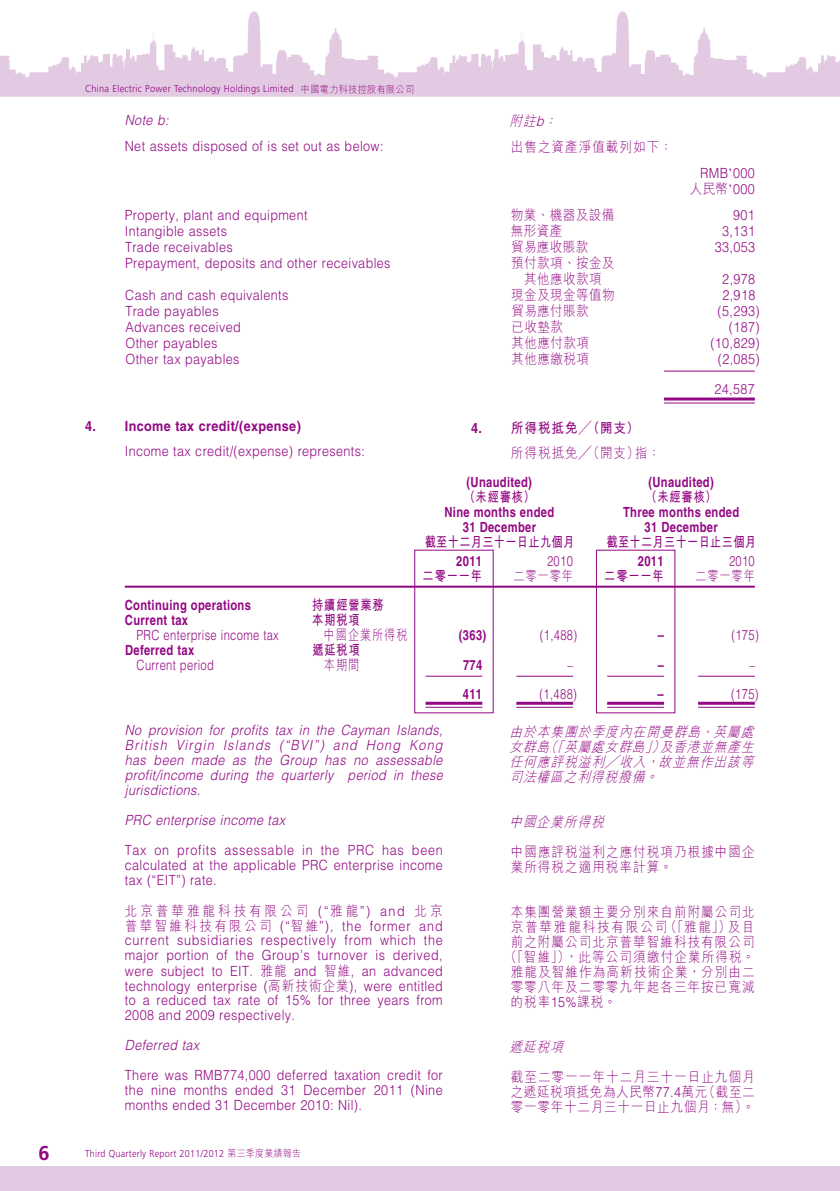
<style>
.page{position:relative;width:840px;height:1191px;background:#fff}
.page>*{position:absolute;margin:0;border:0;box-sizing:border-box;transform-origin:0 0}
.t1{font:700 20px "Frutiger LT Std";color:#930883}
.t2{font:300 14px/14.8px "Helvetica LT Std";letter-spacing:.03em;color:#930883;text-align:justify;scale:.9 1}
.t3{font:300 14px/15px "M Hei HK";letter-spacing:.08em;color:#930883;scale:.9 1}
.t4{font:italic 300 14px/15px "Helvetica LT Std";letter-spacing:.03em;color:#930883;text-align:justify;scale:.9 1}
.t5{font:700 14px "Helvetica LT Std";letter-spacing:.03em;color:#930883;scale:.8 1}
.t6{font:italic 300 14px/15px "M Hei HK";color:#930883;text-align:justify;scale:.9 1}
.t7{font:300 14px "Helvetica LT Std";letter-spacing:.03em;color:#930883;scale:.8 1}
.t8{font:700 14px "M Hei HK";letter-spacing:.08em;color:#930883;scale:.8 1}
.t9{font:700 14px "Helvetica LT Std";letter-spacing:.03em;color:#930883;scale:.9 1}
.t10{font:700 14px "M Hei HK";letter-spacing:.03em;color:#930883;scale:.8 1}
.t11{font:300 14px "M Hei HK";letter-spacing:.23em;color:#930883;scale:.9 1}
.t12{font:300 14px/16px "M Hei HK";letter-spacing:.03em;color:#930883;text-align:center;scale:.9 1}
.t13{font:300 14px "M Hei HK";letter-spacing:.08em;color:#930883;scale:.8 1}
.t14{font:300 14px "M Hei HK";letter-spacing:.145em;color:#930883;scale:.9 1}
.t15{font:300 10px "Frutiger LT Std";letter-spacing:.03em;color:#930883;scale:.92 1}
.t16{font:300 10px "Frutiger LT Std";letter-spacing:.03em;color:#930883;scale:.9 1}
.s1{font-family:"M Hei HK"}
.s2{font-style:italic}
.s3{font-family:"Helvetica LT Std";font-style:italic}
.s4{font-family:"Times LT Std";font-weight:400}
.s5{font-family:"Helvetica LT Std"}
.s6{font-family:"Helvetica LT Std";font-weight:700}
.s7{font-weight:700}
</style>
<div class="page">
<svg style="left:0;top:11px;width:839px;height:86px"></svg>
<div style="left:0;top:1166px;width:839px;height:25px;background:#e2cae2"></div>
<svg style="left:839px;top:1166px;width:1px;height:25px"></svg>
<hr style="left:663px;top:370px;width:91px;height:1px;background:#930883">
<hr style="left:663px;top:397px;width:91px;height:3px;background:#930883">
<hr style="left:663px;top:402px;width:91px;height:1px;background:#930883">
<div style="left:414px;top:549px;width:79px;height:164px;border:1px solid #930883"></div>
<div style="left:595px;top:549px;width:80px;height:164px;border:1px solid #930883"></div>
<hr style="left:125px;top:585px;width:629px;height:2px;background:#930883">
<hr style="left:425px;top:675px;width:57px;height:1px;background:#930883">
<hr style="left:516px;top:675px;width:57px;height:1px;background:#930883">
<hr style="left:607px;top:675px;width:56px;height:1px;background:#930883">
<hr style="left:697px;top:675px;width:57px;height:1px;background:#930883">
<hr style="left:425px;top:702px;width:57px;height:3px;background:#930883">
<hr style="left:425px;top:707px;width:57px;height:1px;background:#930883">
<hr style="left:516px;top:702px;width:56px;height:3px;background:#930883">
<hr style="left:516px;top:707px;width:56px;height:1px;background:#930883">
<hr style="left:606px;top:702px;width:57px;height:3px;background:#930883">
<hr style="left:606px;top:707px;width:57px;height:1px;background:#930883">
<hr style="left:697px;top:702px;width:57px;height:3px;background:#930883">
<hr style="left:697px;top:707px;width:57px;height:1px;background:#930883">
<p class="t15" style="left:85px;top:83px;width:359px">China Electric Power Technology Holdings Limited <span class="s1">中國電力科技控股有限公司</span></p>
<p class="t4" style="left:125px;top:113px;width:50px">Note b:</p>
<p class="t2" style="left:125px;top:139px;width:289px">Net assets disposed of is set out as below:</p>
<p class="t3" style="left:509px;top:107px;width:182px;line-height:26px"><span class="s2">附註</span><span class="s3">b</span><span class="s2">：<br></span>出售之資產淨值載列如下：</p>
<p class="t2" style="left:699px;top:165px;width:62px">RMB<span class="s4">’</span>000</p>
<p class="t3" style="left:689px;top:181px;width:74px">人民幣<span class="s4">’</span><span class="s5">000</span></p>
<p class="t2" style="left:125px;top:207px;width:204px">Property, plant and equipment</p>
<p class="t3" style="left:510px;top:207px;width:116px">物業、機器及設備</p>
<p class="t2" style="left:732px;top:207px;width:26px">901</p>
<p class="t2" style="left:125px;top:223px;width:115px">Intangible assets</p>
<p class="t3" style="left:510px;top:223px;width:59px">無形資產</p>
<p class="t2" style="left:721px;top:223px;width:38px">3,131</p>
<p class="t2" style="left:125px;top:239px;width:121px">Trade receivables</p>
<p class="t3" style="left:510px;top:239px;width:87px">貿易應收賬款</p>
<p class="t2" style="left:714px;top:239px;width:46px">33,053</p>
<p class="t2" style="left:125px;top:255px;width:296px">Prepayment, deposits and other receivables</p>
<p class="t12" style="left:511px;top:254px;width:116px">預付款項、按金及其他應收款項</p>
<p class="t2" style="left:722px;top:271px;width:38px">2,978</p>
<p class="t2" style="left:125px;top:287px;width:182px">Cash and cash equivalents</p>
<p class="t12" style="left:511px;top:286px;width:116px">現金及現金等值物</p>
<p class="t2" style="left:722px;top:287px;width:38px">2,918</p>
<p class="t2" style="left:125px;top:303px;width:105px">Trade payables</p>
<p class="t3" style="left:511px;top:303px;width:87px">貿易應付賬款</p>
<p class="t2" style="left:717px;top:303px;width:48px">(5,293)</p>
<p class="t2" style="left:125px;top:319px;width:130px">Advances received</p>
<p class="t3" style="left:511px;top:319px;width:59px">已收墊款</p>
<p class="t2" style="left:728px;top:319px;width:36px">(187)</p>
<p class="t2" style="left:125px;top:335px;width:103px">Other payables</p>
<p class="t3" style="left:511px;top:335px;width:87px">其他應付款項</p>
<p class="t2" style="left:710px;top:335px;width:56px">(10,829)</p>
<p class="t2" style="left:125px;top:351px;width:128px">Other tax payables</p>
<p class="t3" style="left:511px;top:351px;width:87px">其他應繳稅項</p>
<p class="t2" style="left:714px;top:344px;width:52px;line-height:30px">(2,085)<br>24,587</p>
<p class="t9" style="left:85px;top:418px;width:241px">4. Income tax credit/(expense)</p>
<p class="t2" style="left:125px;top:444px;width:268px">Income tax credit/(expense) represents:</p>
<p class="t5" style="left:466px;top:473px;width:83px">(Unaudited)</p>
<p class="t5" style="left:648px;top:473px;width:83px">(Unaudited)</p>
<p class="t8" style="left:464px;top:487px;width:90px">（未經審核）</p>
<p class="t8" style="left:645px;top:487px;width:90px">（未經審核）</p>
<p class="t5" style="left:444px;top:503px;width:138px">Nine months ended</p>
<p class="t5" style="left:622px;top:503px;width:147px">Three months ended</p>
<p class="t5" style="left:462px;top:518px;width:93px">31 December</p>
<p class="t5" style="left:644px;top:518px;width:93px">31 December</p>
<p class="t10" style="left:424px;top:532px;width:188px">截至十二月三十一日止九個月</p>
<p class="t10" style="left:606px;top:532px;width:188px">截至十二月三十一日止三個月</p>
<p class="t5" style="left:456px;top:552px;width:34px">2011</p>
<p class="t7" style="left:546px;top:552px;width:34px">2010</p>
<p class="t5" style="left:637px;top:552px;width:34px">2011</p>
<p class="t7" style="left:728px;top:552px;width:34px">2010</p>
<p class="t8" style="left:422px;top:566px;width:76px">二零一一年</p>
<p class="t13" style="left:513px;top:566px;width:76px">二零一零年</p>
<p class="t8" style="left:604px;top:566px;width:76px">二零一一年</p>
<p class="t13" style="left:695px;top:566px;width:76px">二零一零年</p>
<p class="t5" style="left:125px;top:596px;width:159px">Continuing operations</p>
<p class="t8" style="left:312px;top:595px;width:91px">持續經營業務</p>
<p class="t5" style="left:125px;top:611px;width:80px">Current tax</p>
<p class="t8" style="left:312px;top:610px;width:61px">本期稅項</p>
<p class="t7" style="left:136px;top:626px;width:179px">PRC enterprise income tax</p>
<p class="t13" style="left:323px;top:625px;width:106px">中國企業所得稅</p>
<p class="t5" style="left:458px;top:626px;width:36px">(363)</p>
<p class="t7" style="left:539px;top:626px;width:48px">(1,488)</p>
<p class="t5" style="left:657px;top:626px;width:9px">–</p>
<p class="t7" style="left:731px;top:626px;width:36px">(175)</p>
<p class="t5" style="left:125px;top:641px;width:88px">Deferred tax</p>
<p class="t8" style="left:312px;top:640px;width:61px">遞延稅項</p>
<p class="t7" style="left:136px;top:656px;width:98px">Current period</p>
<p class="t13" style="left:324px;top:655px;width:46px">本期間</p>
<p class="t5" style="left:463px;top:656px;width:26px">774</p>
<p class="t7" style="left:567px;top:656px;width:8px">–</p>
<p class="t5" style="left:657px;top:656px;width:9px">–</p>
<p class="t7" style="left:749px;top:656px;width:8px">–</p>
<p class="t5" style="left:462px;top:685px;width:26px">411</p>
<p class="t7" style="left:539px;top:685px;width:48px">(1,488)</p>
<p class="t5" style="left:657px;top:685px;width:9px">–</p>
<p class="t7" style="left:730px;top:685px;width:36px">(175)</p>
<p class="t4" style="left:125px;top:723px;width:354px">No provision for profits tax in the Cayman Islands, British Virgin Islands (“BVI”) and Hong Kong has been made as the Group has no assessable profit/income during the quarterly period in these jurisdictions.</p>
<p class="t4" style="left:125px;top:813px;width:179px">PRC enterprise income tax</p>
<p class="t2" style="left:125px;top:842px;width:354px">Tax on profits assessable in the PRC has been calculated at the applicable PRC enterprise income tax (“EIT”) rate.</p>
<p class="t11" style="left:125px;top:901px;width:354px">北京普華雅龍科技有限公司 <span class="s5">(“</span>雅龍<span class="s5">”) and</span> 北京</p>
<p class="t2" style="left:125px;top:918px;width:354px"><span class="s1">普華智維科技有限公司</span> (“<span class="s1">智維</span>”), the former and current subsidiaries respectively from which the major portion of the Group’s turnover is derived, were subject to EIT. <span class="s1">雅龍 and 智維</span>, an advanced technology enterprise (<span class="s1">高新技術企業</span>), were entitled to a reduced tax rate of 15% for three years from 2008 and 2009 respectively.</p>
<p class="t4" style="left:125px;top:1037px;width:84px">Deferred tax</p>
<p class="t2" style="left:125px;top:1067px;width:354px">There was RMB774,000 deferred taxation credit for the nine months ended 31 December 2011 (Nine months ended 31 December 2010: Nil).</p>
<p class="t3" style="left:510px;top:415px;width:168px;line-height:25px;text-indent:-40px"><span class="s6">4.</span> <span class="s7">所得稅抵免╱（開支）<br></span>所得稅抵免╱（開支）指：</p>
<p class="t6" style="left:509px;top:724px;width:278px">由於本集團於季度內在開曼群島、英屬處女群島（「英屬處女群島」）及香港並無產生任何應評稅溢利╱收入，故並無作出該等司法權區之利得稅撥備。</p>
<p class="t6" style="left:509px;top:814px;width:112px">中國企業所得稅</p>
<p class="t3" style="left:510px;top:844px;width:272px">中國應評稅溢利之應付稅項乃根據中國企業所得稅之適用稅率計算。</p>
<p class="t3" style="left:510px;top:904px;width:272px">本集團營業額主要分別來自前附屬公司北</p>
<p class="t14" style="left:510px;top:917px;width:272px">京普華雅龍科技有限公司（「雅龍」）及目</p>
<p class="t3" style="left:510px;top:934px;width:272px">前之附屬公司北京普華智維科技有限公司</p>
<p class="t3" style="left:504px;top:949px;width:279px">（「智維」），此等公司須繳付企業所得稅。</p>
<p class="t3" style="left:510px;top:964px;width:272px">雅龍及智維作為高新技術企業，分別由二</p>
<p class="t3" style="left:510px;top:979px;width:272px">零零八年及二零零九年起各三年按已寬減</p>
<p class="t3" style="left:510px;top:994px;width:119px">的稅率<span class="s5">15%</span>課稅。</p>
<p class="t6" style="left:509px;top:1039px;width:66px">遞延稅項</p>
<p class="t3" style="left:510px;top:1069px;width:272px;text-align:justify">截至二零一一年十二月三十一日止九個月之遞延稅項抵免為人民幣<span class="s5">77.4</span>萬元（截至二零一零年十二月三十一日止九個月：無）。</p>
<h1 class="t1" style="left:38px;top:1141px;width:13px">6</h1>
<p class="t16" style="left:85px;top:1147px;width:241px">Third Quarterly Report 2011/2012 <span class="s1">第三季度業績報告</span></p>
</div>
